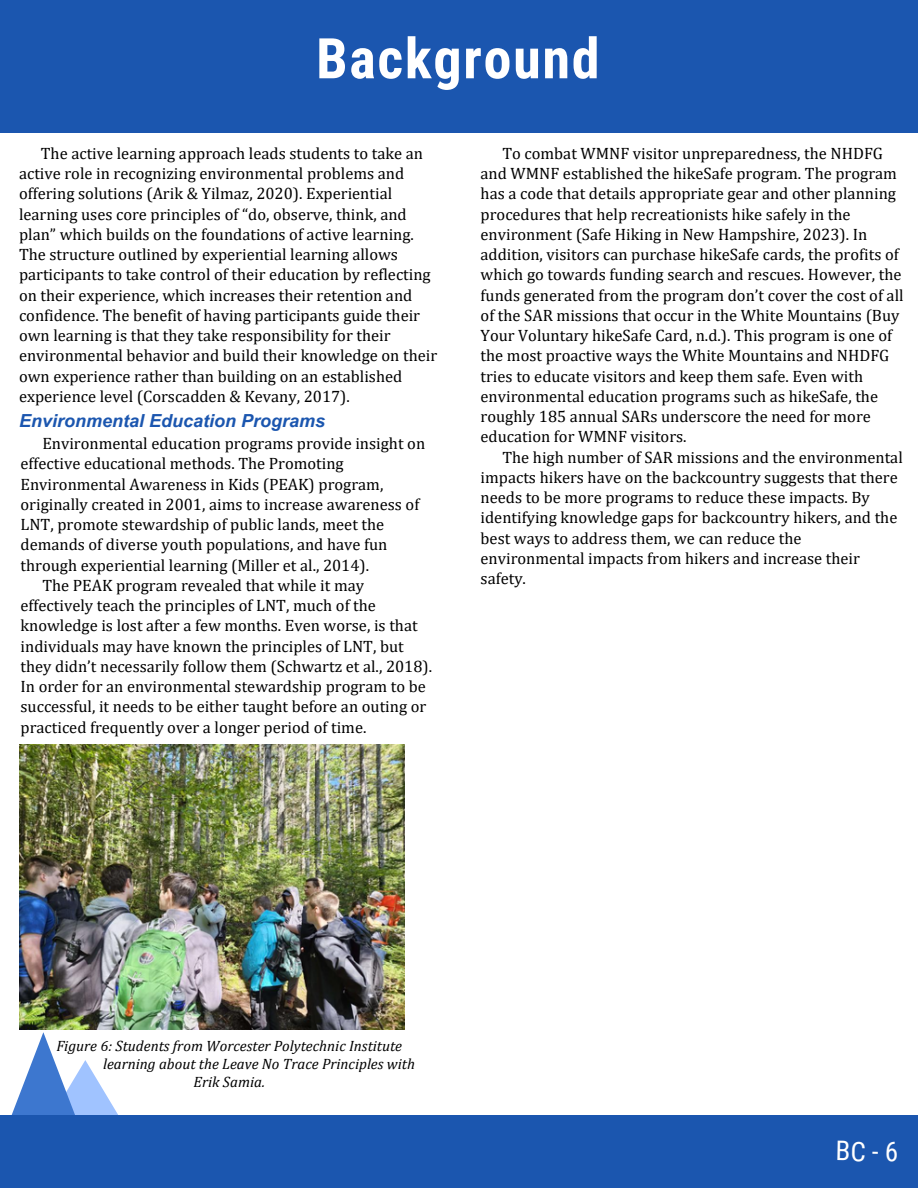
<style>
.page{position:relative;width:918px;height:1188px;background:#fff}
.page>*{position:absolute;margin:0;border:0;box-sizing:border-box;transform-origin:0 0}
.t1{font:700 56.1px "Roboto Condensed";letter-spacing:.03em;color:#fff}
.t2{font:27px "Roboto Condensed";color:#fff}
.t3{font:italic 700 18px "Arial MT Pro";color:#1b56af}
.t4{font:16.5px/20.2px "Cambria";color:#000}
.t5{font:italic 15px "Cambria";color:#000}
</style>
<div class="page">
<div style="left:0;top:0;width:918px;height:132px;background:#1b56af"></div>
<svg style="left:11px;top:1032px;width:107px;height:83px"></svg>
<div style="left:0;top:1115px;width:918px;height:73px;background:#1b56af"></div>
<img style="left:19px;top:745px;width:386px;height:284px">
<p class="t1" style="left:316px;top:26px;width:285px">Background</p>
<p class="t4" style="left:19px;top:143px;width:420px;text-indent:22px">The active learning approach leads students to take an active role in recognizing environmental problems and offering solutions (Arik &amp; Yilmaz, 2020). Experiential learning uses core principles of “do, observe, think, and plan” which builds on the foundations of active learning.<br>The structure outlined by experiential learning allows participants to take control of their education by reflecting on their experience, which increases their retention and confidence. The benefit of having participants guide their own learning is that they take responsibility for their environmental behavior and build their knowledge on their own experience rather than building on an established experience level (Corscadden &amp; Kevany, 2017).</p>
<p class="t3" style="left:19px;top:414px;width:308px">Environmental Education Programs</p>
<p class="t4" style="left:21px;top:433px;width:406px;text-indent:22px">Environmental education programs provide insight on effective educational methods. The Promoting Environmental Awareness in Kids (PEAK) program, originally created in 2001, aims to increase awareness of LNT, promote stewardship of public lands, meet the demands of diverse youth populations, and have fun through experiential learning (Miller et al., 2014).</p>
<p class="t4" style="left:21px;top:575px;width:413px;text-indent:22px">The PEAK program revealed that while it may effectively teach the principles of LNT, much of the knowledge is lost after a few months. Even worse, is that individuals may have known the principles of LNT, but they didn’t necessarily follow them (Schwartz et al., 2018).<br>In order for an environmental stewardship program to be successful, it needs to be either taught before an outing or practiced frequently over a longer period of time.</p>
<p class="t4" style="left:481px;top:143px;width:425px;text-indent:22px">To combat WMNF visitor unpreparedness, the NHDFG and WMNF established the hikeSafe program. The program has a code that details appropriate gear and other planning procedures that help recreationists hike safely in the environment (Safe Hiking in New Hampshire, 2023). In addition, visitors can purchase hikeSafe cards, the profits of which go towards funding search and rescues. However, the funds generated from the program don’t cover the cost of all of the SAR missions that occur in the White Mountains (Buy Your Voluntary hikeSafe Card, n.d.). This program is one of the most proactive ways the White Mountains and NHDFG tries to educate visitors and keep them safe. Even with environmental education programs such as hikeSafe, the roughly 185 annual SARs underscore the need for more education for WMNF visitors.</p>
<p class="t4" style="left:481px;top:446px;width:424px;text-indent:22px">The high number of SAR missions and the environmental impacts hikers have on the backcountry suggests that there needs to be more programs to reduce these impacts. By identifying knowledge gaps for backcountry hikers, and the best ways to address them, we can reduce the environmental impacts from hikers and increase their safety.</p>
<p class="t5" style="left:56px;top:1036px;width:347px">Figure 6: Students from Worcester Polytechnic Institute</p>
<p class="t5" style="left:103px;top:1054px;width:313px">learning about the Leave No Trace Principles with</p>
<p class="t5" style="left:194px;top:1072px;width:73px">Erik Samia.</p>
<p class="t2" style="left:836px;top:1135px;width:64px;rotate:1deg">BC-6</p>
</div>
